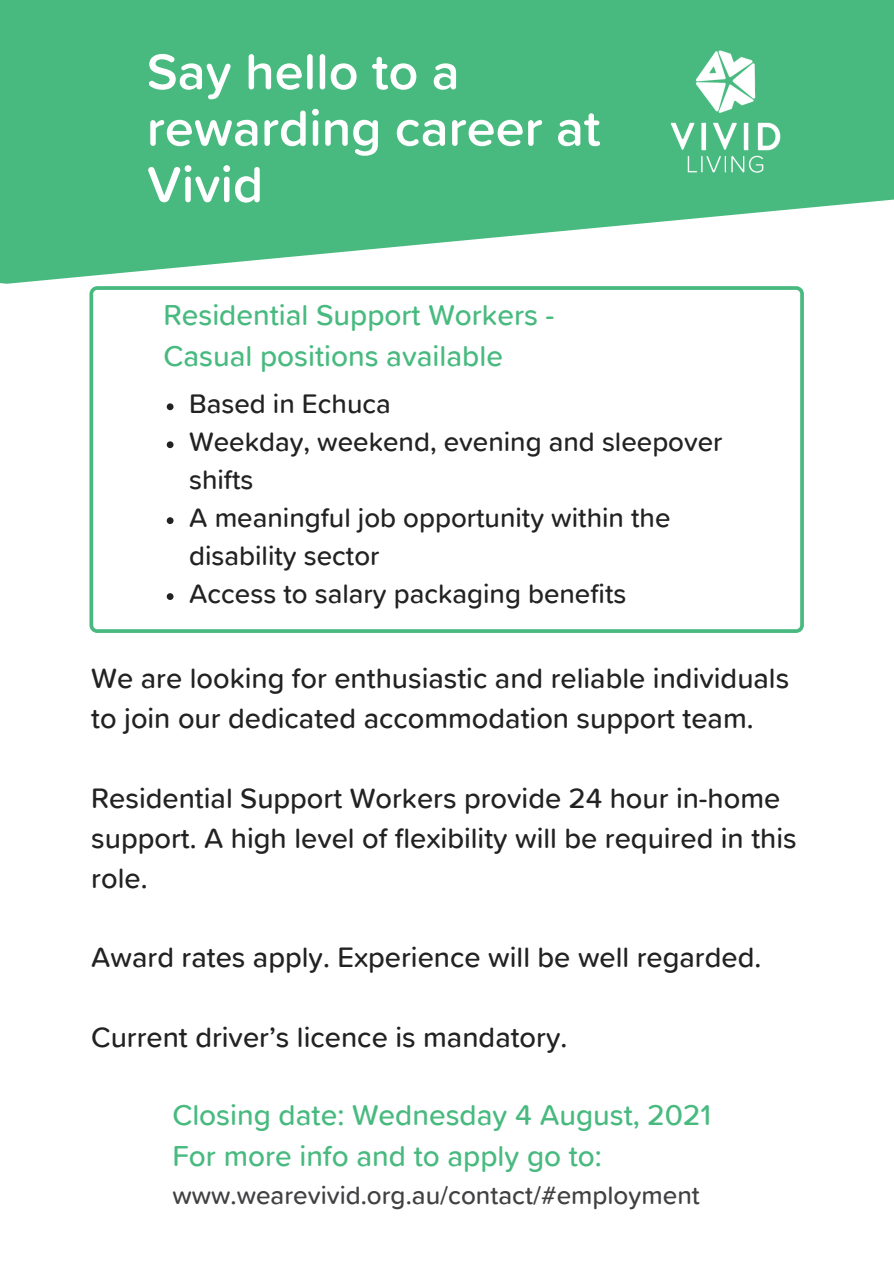
<style>
.page{position:relative;width:894px;height:1264px;background:#fff}
.page>*{position:absolute;margin:0;border:0;box-sizing:border-box;transform-origin:0 0}
.t1{font:600 52.05px/56.4px "Proxima Soft";color:#fff}
.t2{font:500 29.7px "Proxima Soft";color:#48ba7f}
.t3{font:500 28.95px/39.8px "Proxima Soft";color:#222}
.t4{font:500 27.6px/38px "Proxima Soft";color:#222}
.t5{font:500 25.95px "Proxima Soft";color:#414042}
</style>
<div class="page">
<svg style="left:89px;top:287px;width:714px;height:346px"></svg>
<svg style="left:0;top:0;width:893px;height:287px;fill:#48ba7f"></svg>
<img style="left:648px;top:29px;width:154px;height:168px">
<svg style="left:167px;top:403px;width:6px;height:7px"></svg>
<svg style="left:167px;top:441px;width:6px;height:7px"></svg>
<svg style="left:167px;top:517px;width:6px;height:7px"></svg>
<svg style="left:167px;top:593px;width:6px;height:7px"></svg>
<p class="t1" style="left:147px;top:46px;width:455px">Say hello to a rewarding career at<br>Vivid</p>
<p class="t2" style="left:163px;top:302px;width:392px">Residential Support Workers -</p>
<p class="t2" style="left:163px;top:342px;width:341px">Casual positions available</p>
<p class="t4" style="left:189px;top:386px;width:203px">Based in Echuca</p>
<p class="t4" style="left:189px;top:424px;width:535px">Weekday, weekend, evening and sleepover shifts</p>
<p class="t4" style="left:189px;top:500px;width:483px">A meaningful job opportunity within the disability sector</p>
<p class="t4" style="left:189px;top:575px;width:438px">Access to salary packaging benefits</p>
<p class="t3" style="left:91px;top:660px;width:699px">We are looking for enthusiastic and reliable individuals to join our dedicated accommodation support team.</p>
<p class="t3" style="left:91px;top:779px;width:706px">Residential Support Workers provide 24 hour in-home support. A high level of flexibility will be required in this role.</p>
<p class="t3" style="left:91px;top:939px;width:671px">Award rates apply. Experience will be well regarded.</p>
<p class="t3" style="left:91px;top:1018px;width:477px">Current driver’s licence is mandatory.</p>
<p class="t2" style="left:172px;top:1101px;width:540px">Closing date: Wednesday 4 August, 2021</p>
<p class="t2" style="left:172px;top:1142px;width:431px">For more info and to apply go to:</p>
<p class="t5" style="left:172px;top:1183px;width:528px">www.wearevivid.org.au/contact/#employment</p>
</div>
